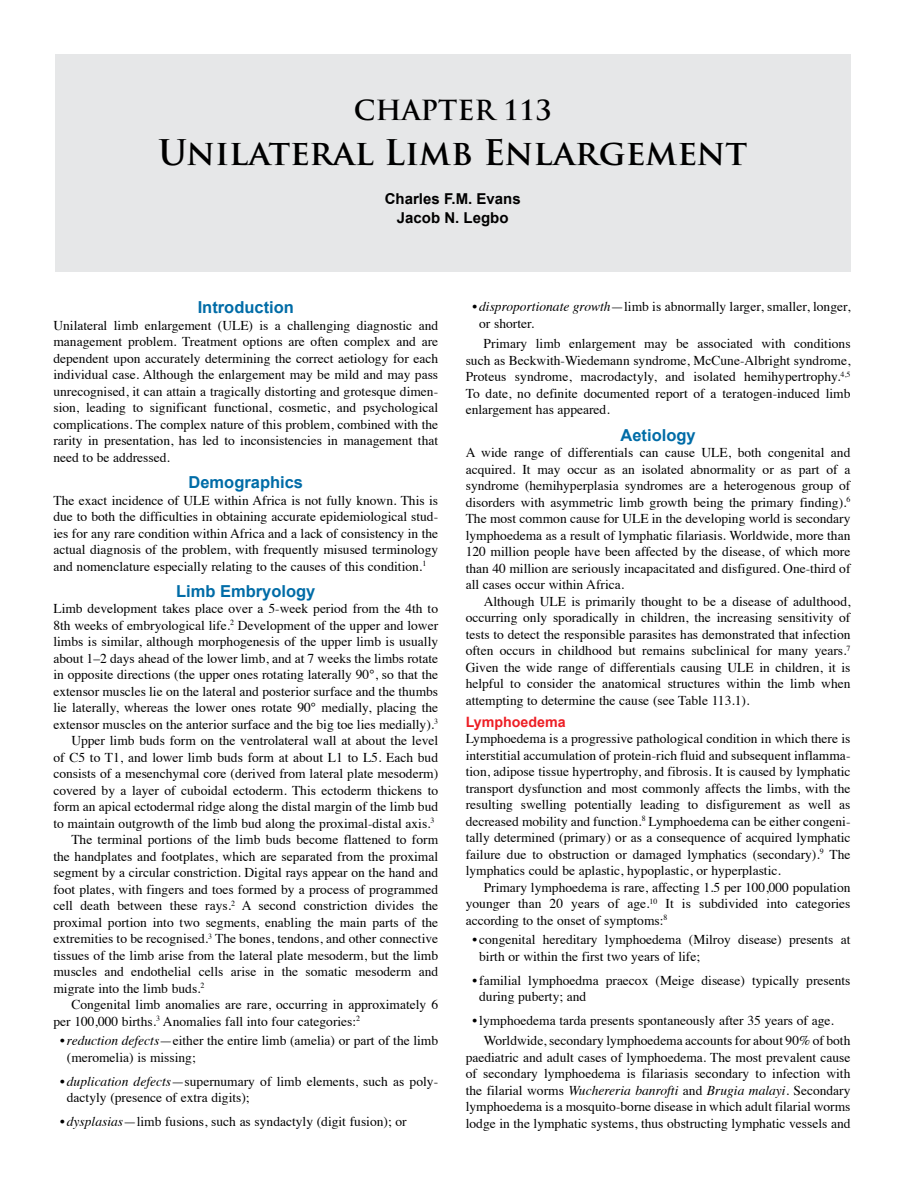
<style>
.page{position:relative;width:918px;height:1188px;background:#fff}
.page>*{position:absolute;margin:0;border:0;box-sizing:border-box;transform-origin:0 0}
.t1{font:700 34.5px "Trajan Pro";color:#000}
.t2{font:700 27px "Trajan Pro";color:#000}
.t3{font:700 16.5px "Arial";color:#006ca7}
.t4{font:700 15px/19.5px "Arial";color:#000;text-align:center}
.t5{font:700 14.25px "Arial";color:#ed1e25}
.t6{font:13.5px/16.5px "Times";color:#000;text-align:justify}
.s1{font-style:italic}
</style>
<div class="page">
<div style="left:55px;top:54px;width:796px;height:217px;background:#e6e7e8"></div>
<h2 class="t2" style="left:354px;top:93px;width:199px">CHAPTER 113</h2>
<h1 class="t1" style="left:158px;top:131px;width:591px">Unilateral Limb Enlargement</h1>
<p class="t4" style="left:385px;top:189px;width:137px">Charles F.M. Evans<br>Jacob N. Legbo</p>
<p class="t3" style="left:198px;top:296px;width:98px">Introduction</p>
<p class="t6" style="left:53px;top:316px;width:386px">Unilateral limb enlargement (ULE) is a challenging diagnostic and management problem. Treatment options are often complex and are dependent upon accurately determining the correct aetiology for each individual case. Although the enlargement may be mild and may pass unrecognised, it can attain a tragically distorting and grotesque dimen&shy;sion, leading to significant functional, cosmetic, and psychological complications. The complex nature of this problem, combined with the rarity in presentation, has led to inconsistencies in management that need to be addressed.</p>
<p class="t3" style="left:188px;top:471px;width:116px">Demographics</p>
<p class="t6" style="left:53px;top:491px;width:386px">The exact incidence of ULE within Africa is not fully known. This is due to both the difficulties in obtaining accurate epidemiological stud&shy;ies for any rare condition within Africa and a lack of consistency in the actual diagnosis of the problem, with frequently misused terminology and nomenclature especially relating to the causes of this condition.<sup>1</sup></p>
<p class="t3" style="left:176px;top:580px;width:141px">Limb Embryology</p>
<p class="t6" style="left:53px;top:599px;width:386px">Limb development takes place over a 5-week period from the 4th to</p>
<p class="t6" style="left:53px;top:616px;width:386px">8th weeks of embryological life.<sup>2</sup> Development of the upper and lower</p>
<p class="t6" style="left:53px;top:632px;width:386px">limbs is similar, although morphogenesis of the upper limb is usually</p>
<p class="t6" style="left:53px;top:649px;width:386px">about 1–2 days ahead of the lower limb, and at 7 weeks the limbs rotate</p>
<p class="t6" style="left:53px;top:665px;width:386px">in opposite directions (the upper ones rotating laterally 90°, so that the</p>
<p class="t6" style="left:53px;top:682px;width:386px">extensor muscles lie on the lateral and posterior surface and the thumbs</p>
<p class="t6" style="left:53px;top:698px;width:386px">lie laterally, whereas the lower ones rotate 90° medially, placing the</p>
<p class="t6" style="left:53px;top:715px;width:386px">extensor muscles on the anterior surface and the big toe lies medially).<sup>3</sup></p>
<p class="t6" style="left:71px;top:731px;width:368px">Upper limb buds form on the ventrolateral wall at about the level</p>
<p class="t6" style="left:53px;top:748px;width:386px">of C5 to T1, and lower limb buds form at about L1 to L5. Each bud</p>
<p class="t6" style="left:53px;top:764px;width:386px">consists of a mesenchymal core (derived from lateral plate mesoderm)</p>
<p class="t6" style="left:53px;top:781px;width:386px">covered by a layer of cuboidal ectoderm. This ectoderm thickens to</p>
<p class="t6" style="left:53px;top:797px;width:386px">form an apical ectodermal ridge along the distal margin of the limb bud</p>
<p class="t6" style="left:53px;top:814px;width:383px">to maintain outgrowth of the limb bud along the proximal-distal axis.<sup>3</sup></p>
<p class="t6" style="left:71px;top:830px;width:368px">The terminal portions of the limb buds become flattened to form</p>
<p class="t6" style="left:53px;top:847px;width:386px">the handplates and footplates, which are separated from the proximal</p>
<p class="t6" style="left:53px;top:863px;width:386px">segment by a circular constriction. Digital rays appear on the hand and</p>
<p class="t6" style="left:53px;top:880px;width:386px">foot plates, with fingers and toes formed by a process of programmed</p>
<p class="t6" style="left:53px;top:896px;width:386px">cell death between these rays.<sup>2</sup> A second constriction divides the</p>
<p class="t6" style="left:53px;top:913px;width:386px">proximal portion into two segments, enabling the main parts of the</p>
<p class="t6" style="left:53px;top:929px;width:386px">extremities to be recognised.<sup>3</sup> The bones, tendons, and other connective</p>
<p class="t6" style="left:53px;top:946px;width:386px">tissues of the limb arise from the lateral plate mesoderm, but the limb</p>
<p class="t6" style="left:53px;top:962px;width:386px">muscles and endothelial cells arise in the somatic mesoderm and</p>
<p class="t6" style="left:53px;top:979px;width:153px">migrate into the limb buds.<sup>2</sup></p>
<p class="t6" style="left:71px;top:995px;width:368px">Congenital limb anomalies are rare, occurring in approximately 6</p>
<p class="t6" style="left:53px;top:1012px;width:308px">per 100,000 births.<sup>3</sup> Anomalies fall into four categories:<sup>2</sup></p>
<p class="t6" style="left:67px;top:1032px;width:373px;text-indent:-7px"><span class="s1">• reduction defects</span>—either the entire limb (amelia) or part of the limb (meromelia) is missing;</p>
<p class="t6" style="left:67px;top:1072px;width:373px;text-indent:-7px"><span class="s1">• duplication defects</span>—supernumary of limb elements, such as poly&shy;dactyly (presence of extra digits);</p>
<p class="t6" style="left:60px;top:1112px;width:348px"><span class="s1">• dysplasias</span>—limb fusions, such as syndactyly (digit fusion); or</p>
<p class="t6" style="left:479px;top:297px;width:373px;text-indent:-7px"><span class="s1">• disproportionate growth</span>—limb is abnormally larger, smaller, longer, or shorter.</p>
<p class="t6" style="left:466px;top:334px;width:386px;text-indent:18px">Primary limb enlargement may be associated with conditions such as Beckwith-Wiedemann syndrome, McCune-Albright syndrome, Proteus syndrome, macrodactyly, and isolated hemihypertrophy.<sup>4,5<br></sup>To date, no definite documented report of a teratogen-induced limb enlargement has appeared.</p>
<p class="t3" style="left:621px;top:424px;width:77px">Aetiology</p>
<p class="t6" style="left:466px;top:443px;width:386px">A wide range of differentials can cause ULE, both congenital and acquired. It may occur as an isolated abnormality or as part of a syndrome (hemihyperplasia syndromes are a heterogenous group of disorders with asymmetric limb growth being the primary finding).<sup>6<br></sup>The most common cause for ULE in the developing world is secondary lymphoedema as a result of lymphatic filariasis. Worldwide, more than 120 million people have been affected by the disease, of which more than 40 million are seriously incapacitated and disfigured. One-third of all cases occur within Africa.</p>
<p class="t6" style="left:466px;top:592px;width:386px;text-indent:18px">Although ULE is primarily thought to be a disease of adulthood, occurring only sporadically in children, the increasing sensitivity of tests to detect the responsible parasites has demonstrated that infection often occurs in childhood but remains subclinical for many years.<sup>7<br></sup>Given the wide range of differentials causing ULE in children, it is helpful to consider the anatomical structures within the limb when attempting to determine the cause (see Table 113.1).</p>
<p class="t5" style="left:466px;top:713px;width:102px">Lymphoedema</p>
<p class="t6" style="left:466px;top:730px;width:386px">Lymphoedema is a progressive pathological condition in which there is interstitial accumulation of protein-rich fluid and subsequent inflamma&shy;tion, adipose tissue hypertrophy, and fibrosis. It is caused by lymphatic transport dysfunction and most commonly affects the limbs, with the resulting swelling potentially leading to disfigurement as well as decreased mobility and function.<sup>8</sup> Lymphoedema can be either congeni&shy;tally determined (primary) or as a consequence of acquired lymphatic failure due to obstruction or damaged lymphatics (secondary).<sup>9</sup> The lymphatics could be aplastic, hypoplastic, or hyperplastic.</p>
<p class="t6" style="left:466px;top:878px;width:386px;text-indent:18px">Primary lymphoedema is rare, affecting 1.5 per 100,000 population younger than 20 years of age.<sup>10</sup> It is subdivided into categories according to the onset of symptoms:<sup>8</sup></p>
<p class="t6" style="left:479px;top:931px;width:373px;text-indent:-7px">• congenital hereditary lymphoedema (Milroy disease) presents at birth or within the first two years of life;</p>
<p class="t6" style="left:479px;top:971px;width:373px;text-indent:-7px">•familial lymphoedma praecox (Meige disease) typically presents during puberty; and</p>
<p class="t6" style="left:484px;top:1009px;width:368px;line-height:20.9px;text-indent:-11px">•lymphoedema tarda presents spontaneously after 35 years of age.<br>Worldwide, secondary lymphoedema accounts for about 90% of both</p>
<p class="t6" style="left:466px;top:1048px;width:386px">paediatric and adult cases of lymphoedema. The most prevalent cause of secondary lymphoedema is filariasis secondary to infection with the filarial worms <span class="s1">Wuchereria banrofti</span> and <span class="s1">Brugia malayi</span>. Secondary lymphoedema is a mosquito-borne disease in which adult filarial worms lodge in the lymphatic systems, thus obstructing lymphatic vessels and</p>
</div>
